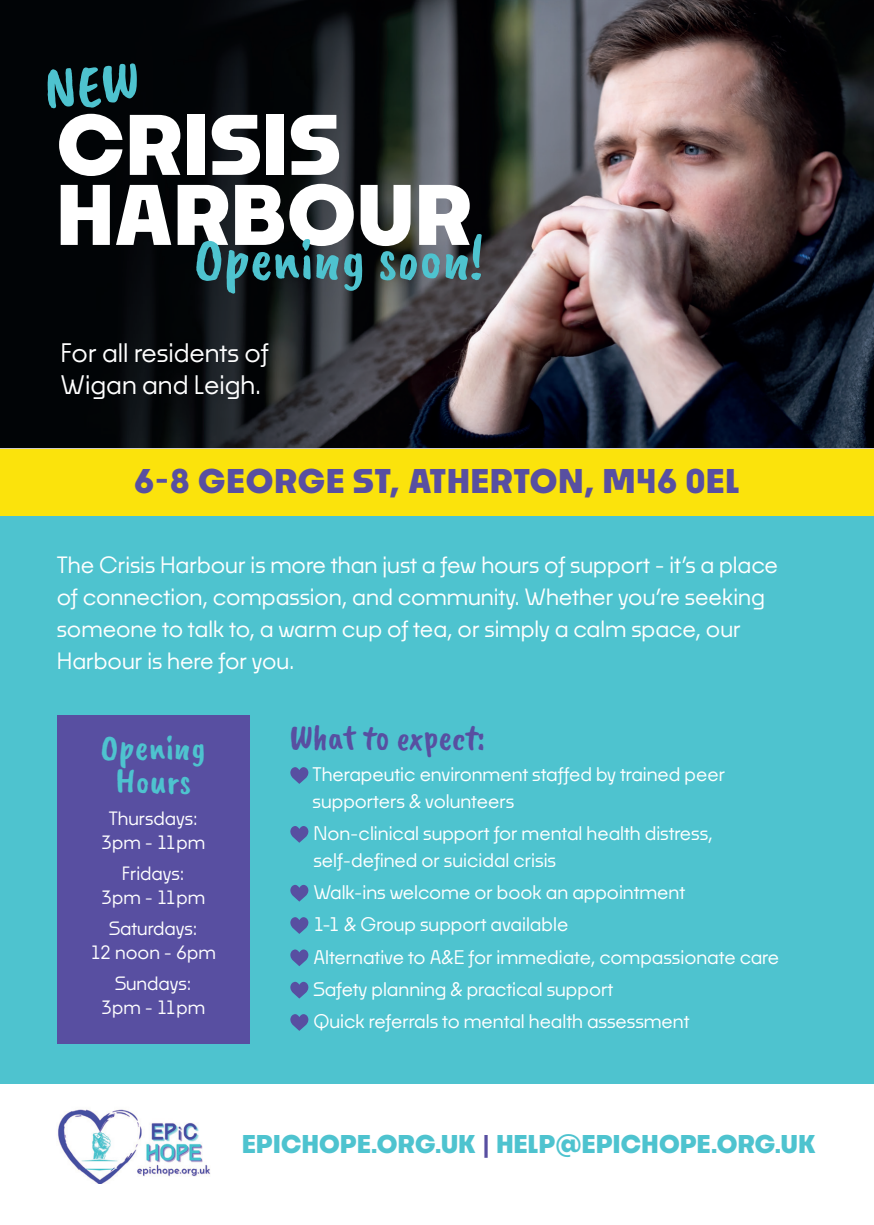
<style>
.page{position:relative;width:874px;height:1225px;background:#fff}
.page>*{position:absolute;margin:0;border:0;box-sizing:border-box;transform-origin:0 0}
.t1{font:700 80px/70px "Noka";letter-spacing:.015em;color:#fff}
.t2{font:60px "Caveat Brush";color:#4ec3cf}
.t3{font:36px "Caveat Brush";letter-spacing:-.01em;color:#584fa1}
.t4{font:36px/34px "Caveat Brush";letter-spacing:.01em;color:#4ec3cf;text-align:center}
.t5{font:700 32px "Noka";letter-spacing:.03em;color:#584fa1}
.t6{font:500 25px/32px "Noka";color:#fff}
.t7{font:700 24px "Noka";letter-spacing:.015em;color:#4ec3cf}
.t8{font:500 22px/32px "Noka";color:#fff}
.t9{font:500 18.4px/26.6px "Noka";color:#fff}
.t10{font:500 18px/24px "Noka";color:#fff;text-align:center}
.s1{color:#584fa1}
</style>
<div class="page">
<div style="left:0;top:448px;width:873px;height:68px;background:#fbe30c"></div>
<div style="left:0;top:516px;width:873px;height:567px;background:#4ec3cf"></div>
<img style="left:0;top:0;width:873px;height:448px">
<div style="left:57px;top:714px;width:192px;height:329px;background:#584fa1"></div>
<svg style="left:290px;top:767px;width:18px;height:17px"></svg>
<svg style="left:290px;top:826px;width:18px;height:16px"></svg>
<svg style="left:290px;top:885px;width:18px;height:16px"></svg>
<svg style="left:290px;top:917px;width:18px;height:17px"></svg>
<svg style="left:290px;top:949px;width:18px;height:17px"></svg>
<svg style="left:290px;top:981px;width:18px;height:17px"></svg>
<svg style="left:290px;top:1014px;width:18px;height:17px"></svg>
<img style="left:58px;top:1109px;width:153px;height:74px">
<div style="left:45px;top:62px;width:94px;height:47px;background:#010406"></div>
<p class="t1" style="left:57px;top:108px;width:416px">CRISIS<br>HARBOUR</p>
<p class="t2" style="left:194px;top:224px;width:290px">Opening soon!</p>
<p class="t6" style="left:61px;top:336px;width:209px">For all residents of<br>Wigan and Leigh.</p>
<p class="t5" style="left:134px;top:461px;width:606px">6-8 GEORGE ST, ATHERTON, M46 0EL</p>
<p class="t8" style="left:57px;top:549px;width:722px">The Crisis Harbour is more than just a few hours of support - it’s a place of connection, compassion, and community. Whether you’re seeking someone to talk to, a warm cup of tea, or simply a calm space, our Harbour is here for you.</p>
<p class="t4" style="left:101px;top:731px;width:106px">Opening<br>Hours</p>
<p class="t10" style="left:101px;top:806px;width:106px">Thursdays:<br>3pm - 11pm</p>
<p class="t10" style="left:101px;top:861px;width:106px">Fridays:<br>3pm - 11pm</p>
<p class="t10" style="left:91px;top:916px;width:127px">Saturdays:<br>12 noon - 6pm</p>
<p class="t10" style="left:101px;top:971px;width:106px">Sundays:<br>3pm - 11pm</p>
<p class="t3" style="left:289px;top:716px;width:197px">What to expect:</p>
<p class="t9" style="left:312px;top:761px;width:413px">Therapeutic environment staffed by trained peer supporters &amp; volunteers</p>
<p class="t9" style="left:313px;top:820px;width:401px">Non-clinical support for mental health distress, self-defined or suicidal crisis</p>
<p class="t9" style="left:313px;top:878px;width:373px">Walk-ins welcome or book an appointment</p>
<p class="t9" style="left:313px;top:911px;width:256px">1-1 &amp; Group support available</p>
<p class="t9" style="left:313px;top:943px;width:467px">Alternative to A&amp;E for immediate, compassionate care</p>
<p class="t9" style="left:313px;top:975px;width:301px">Safety planning &amp; practical support</p>
<p class="t9" style="left:313px;top:1008px;width:377px">Quick referrals to mental health assessment</p>
<p class="t7" style="left:242px;top:1128px;width:574px">EPICHOPE.ORG.UK <span class="s1">|</span> HELP@EPICHOPE.ORG.UK</p>
</div>
